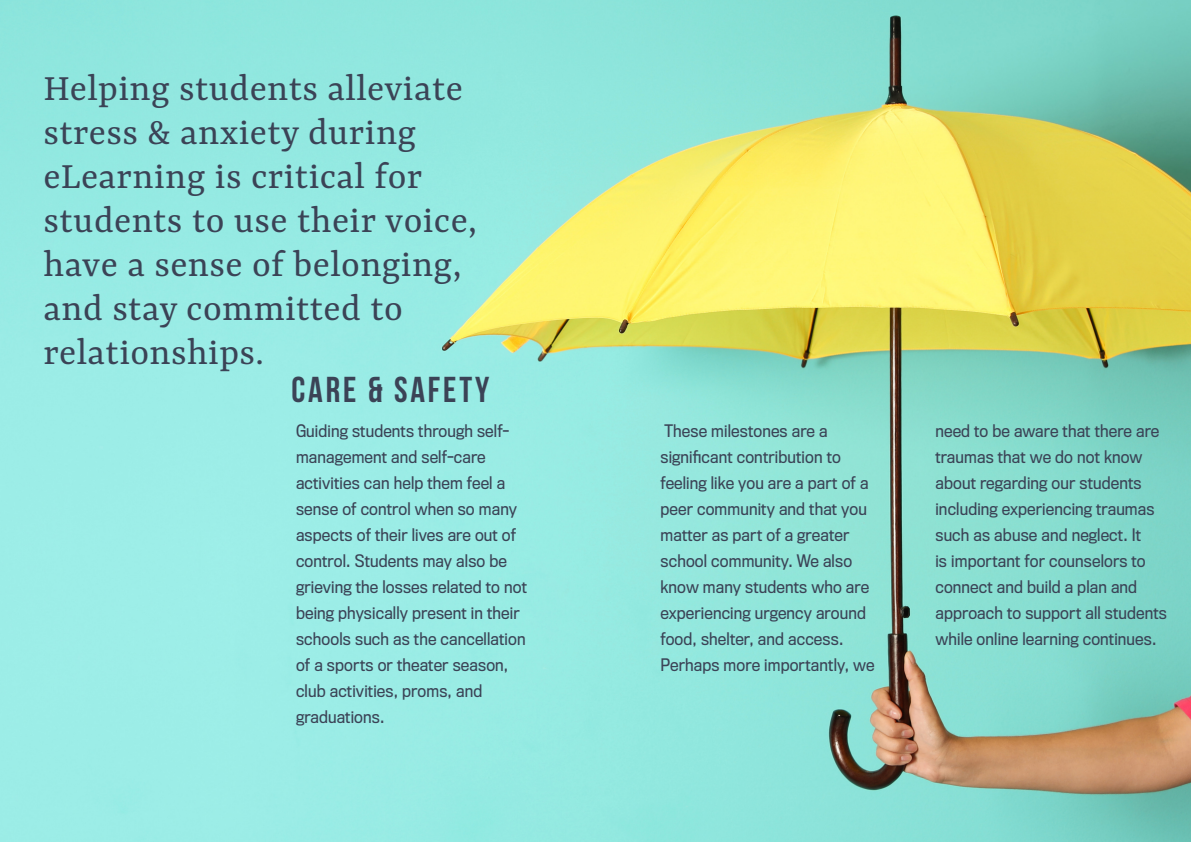
<style>
.page{position:relative;width:1191px;height:842px;background:#fff}
.page>*{position:absolute;margin:0;border:0;box-sizing:border-box;transform-origin:0 0}
.t1{font:40px/44px "Yrsa";letter-spacing:.01em;color:#3b4356}
.TOC_Header_Text{font:36px "Bebas Neue";letter-spacing:.08em;color:#3b4356}
.t2{font:16px/26px "Titling Gothic FB Narrow";letter-spacing:.01em;color:#3b4356}
</style>
<div class="page">
<img style="left:0;top:0;width:1191px;height:842px">
<p class="t1" style="left:44px;top:69px;width:435px">Helping students alleviate stress &amp; anxiety during eLearning is critical for students to use their voice, have a sense of belonging, and stay committed to relationships.</p>
<p class="TOC_Header_Text" style="left:291px;top:370px;width:199px">CARE &amp; SAFETY</p>
<p class="t2" style="left:296px;top:419px;width:232px">Guiding students through self&shy;management and self-care activities can help them feel a sense of control when so many aspects of their lives are out of control. Students may also be grieving the losses related to not being physically present in their schools such as the cancellation of a sports or theater season, club activities, proms, and graduations.</p>
<p class="t2" style="left:660px;top:419px;width:215px">These milestones are a significant contribution to feeling like you are a part of a peer community and that you matter as part of a greater school community. We also know many students who are experiencing urgency around food, shelter, and access.<br>Perhaps more importantly, we</p>
<p class="t2" style="left:935px;top:419px;width:233px">need to be aware that there are traumas that we do not know about regarding our students including experiencing traumas such as abuse and neglect. It<br>is important for counselors to connect and build a plan and approach to support all students while online learning continues.</p>
</div>
